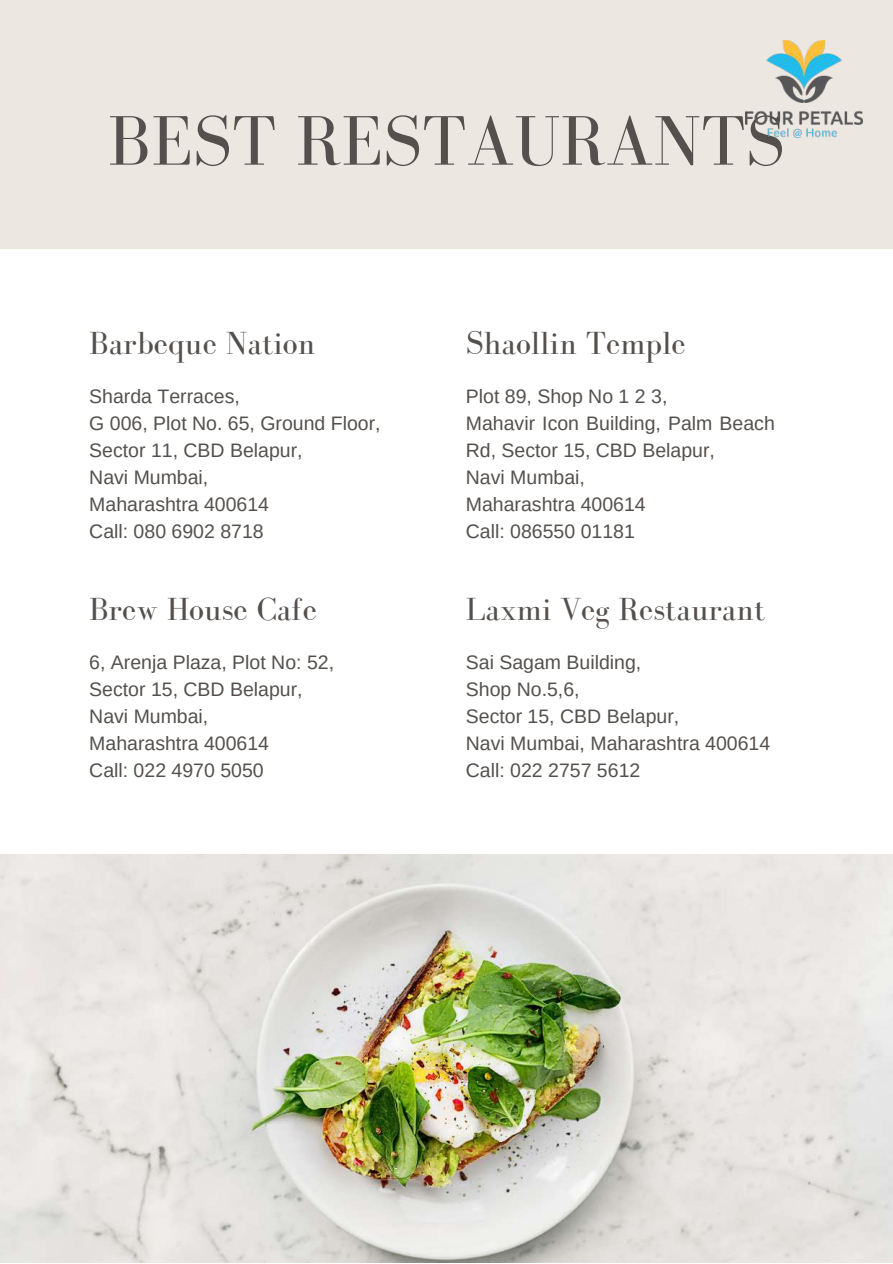
<style>
.page{position:relative;width:893px;height:1264px;background:#fff}
.page>*{position:absolute;margin:0;border:0;box-sizing:border-box;transform-origin:0 0}
.t1{font:72.15px "Bodoni FLF";color:#54504d}
.t2{font:33px "Bodoni FLF";color:#54504d}
.t3{font:19.5px/27px "Arimo";color:#54504d}
</style>
<div class="page">
<div style="left:0;top:0;width:892px;height:249px;background:#ede7e2"></div>
<img style="left:0;top:854px;width:892px;height:408px">
<img style="left:745px;top:41px;width:117px;height:96px">
<h1 class="t1" style="left:108px;top:102px;width:678px">BEST RESTAURANTS</h1>
<h2 class="t2" style="left:89px;top:325px;width:227px">Barbeque Nation</h2>
<h2 class="t2" style="left:466px;top:325px;width:221px">Shaollin Temple</h2>
<p class="t3" style="left:89px;top:382px;width:293px">Sharda Terraces,<br>G 006, Plot No. 65, Ground Floor,<br>Sector 11, CBD Belapur,<br>Navi Mumbai,<br>Maharashtra 400614<br>Call: 080 6902 8718</p>
<p class="t3" style="left:466px;top:382px;width:310px">Plot 89, Shop No 1 2 3,<br>Mahavir Icon Building, Palm Beach<br>Rd, Sector 15, CBD Belapur,<br>Navi Mumbai,<br>Maharashtra 400614<br>Call: 086550 01181</p>
<h2 class="t2" style="left:89px;top:590px;width:229px">Brew House Cafe</h2>
<h2 class="t2" style="left:466px;top:590px;width:301px">Laxmi Veg Restaurant</h2>
<p class="t3" style="left:89px;top:648px;width:246px">6, Arenja Plaza, Plot No: 52,<br>Sector 15, CBD Belapur,<br>Navi Mumbai,<br>Maharashtra 400614<br>Call: 022 4970 5050</p>
<p class="t3" style="left:466px;top:648px;width:306px">Sai Sagam Building,<br>Shop No.5,6,<br>Sector 15, CBD Belapur,<br>Navi Mumbai, Maharashtra 400614<br>Call: 022 2757 5612</p>
</div>
